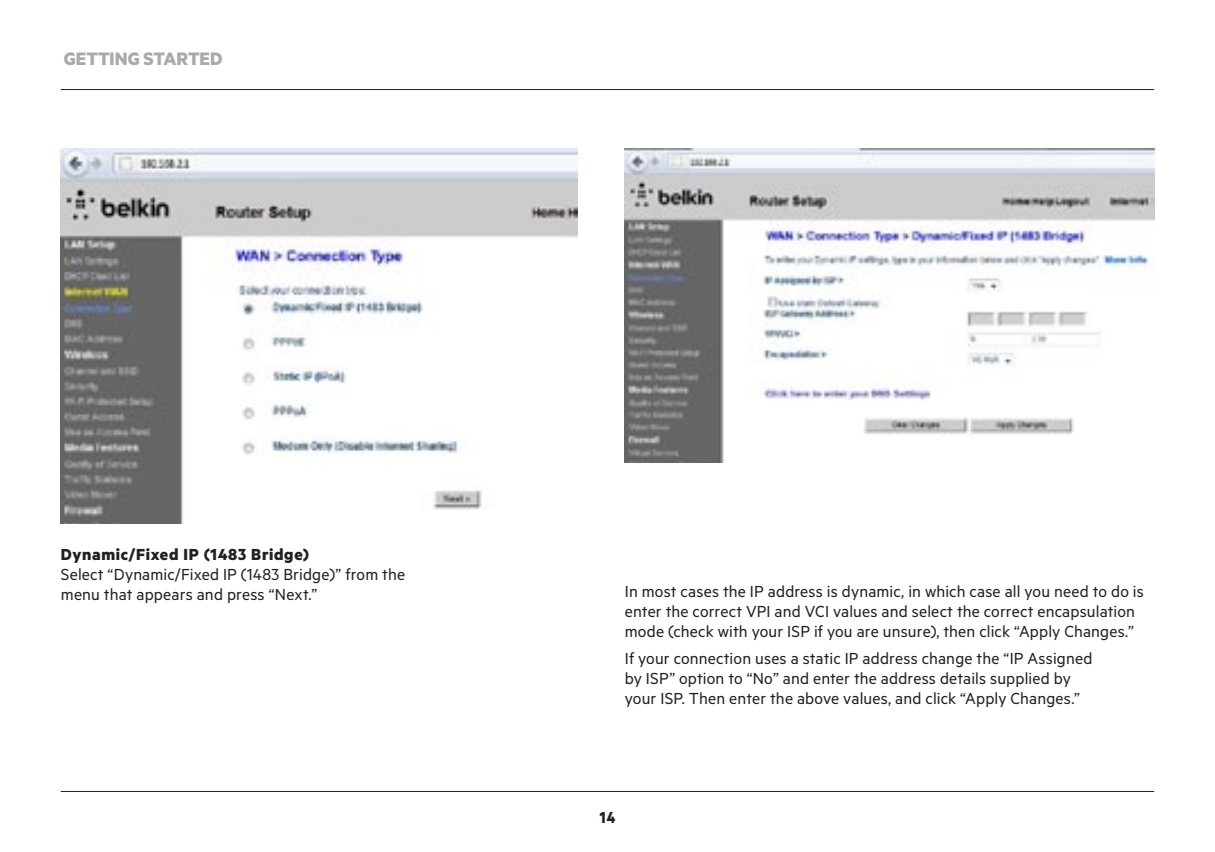
<style>
.page{position:relative;width:1215px;height:852px;background:#fff}
.page>*{position:absolute;margin:0;border:0;box-sizing:border-box;transform-origin:0 0}
.t1{font:700 20.25px "Metric";letter-spacing:.005em;color:#a8a9ad}
.t2{font:18px/20.2px "Metric";letter-spacing:.01em;color:#231f20}
.t3{font:700 18px "Metric";letter-spacing:.035em;color:#231f20}
.t4{font:700 18px "Metric";letter-spacing:.035em;color:#231f20;scale:.9 1}
</style>
<div class="page">
<hr style="left:61px;top:790px;width:1093px;height:1px;background:#231f20">
<hr style="left:61px;top:89px;width:1093px;height:1px;background:#231f20">
<img style="left:61px;top:149px;width:516px;height:373px">
<img style="left:625px;top:149px;width:529px;height:313px">
<p class="t1" style="left:64px;top:47px;width:160px">Getting Started</p>
<p class="t3" style="left:61px;top:543px;width:250px">Dynamic/Fixed IP (1483 Bridge)</p>
<p class="t2" style="left:61px;top:563px;width:346px">Select “Dynamic/Fixed IP (1483 Bridge)” from the menu that appears and press “Next.”</p>
<p class="t2" style="left:625px;top:579px;width:521px">In most cases the IP address is dynamic, in which case all you need to do is enter the correct VPI and VCI values and select the correct encapsulation mode (check with your ISP if you are unsure), then click “Apply Changes.”</p>
<p class="t2" style="left:625px;top:647px;width:469px">If your connection uses a static IP address change the “IP Assigned by ISP” option to “No” and enter the address details supplied by your ISP. Then enter the above values, and click “Apply Changes.”</p>
<p class="t4" style="left:600px;top:805px;width:19px">14</p>
</div>
